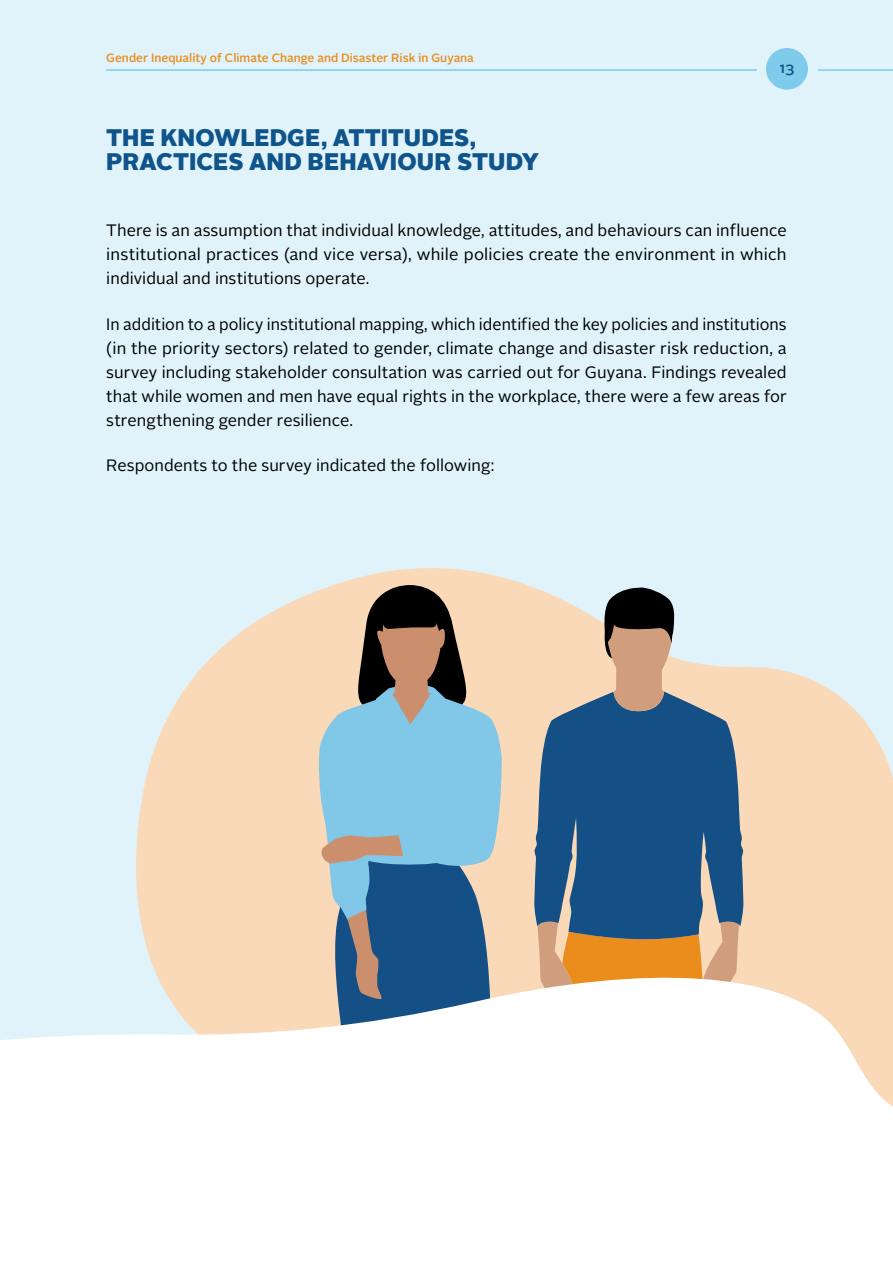
<style>
.page{position:relative;width:893px;height:1263px;background:#fff}
.page>*{position:absolute;margin:0;border:0;box-sizing:border-box;transform-origin:0 0}
.t1{font:900 24px/24px "Alright Sans";color:#0f548a}
.t2{font:16.5px/24px "Alright Sans";letter-spacing:.005em;color:#000;text-align:justify}
.t3{font:500 15px "Alright Sans";color:#0f548a}
.t4{font:500 12px "Alright Sans";color:#ea8d1c}
</style>
<div class="page">
<div style="left:0;top:0;width:893px;height:962px;background:#e0f2fa"></div>
<div style="left:766px;top:48px;width:42px;height:42px;background:#7ecbeb;border-radius:50%"></div>
<hr style="left:106px;top:69px;width:651px;height:2px;background:#7ecbeb">
<hr style="left:818px;top:69px;width:75px;height:2px;background:#7ecbeb">
<svg style="left:77px;top:552px;width:816px;height:410px;background:#efe3d3"></svg>
<div style="left:580px;top:942px;width:115px;height:20px;background:#ea8d1c"></div>
<svg style="left:695px;top:942px;width:44px;height:20px"></svg>
<svg style="left:538px;top:942px;width:42px;height:20px"></svg>
<svg style="left:534px;top:691px;width:209px;height:251px;background:#37638a"></svg>
<svg style="left:603px;top:587px;width:72px;height:125px;background:#8b7667"></svg>
<svg style="left:317px;top:585px;width:185px;height:377px;background:#88a0ab"></svg>
<svg style="left:0;top:962px;width:893px;height:145px"></svg>
<p class="t4" style="left:106px;top:50px;width:369px">Gender Inequality of Climate Change and Disaster Risk in Guyana</p>
<h1 class="t1" style="left:106px;top:125px;width:434px">THE KNOWLEDGE, ATTITUDES,<br>PRACTICES AND BEHAVIOUR STUDY</h1>
<p class="t3" style="left:780px;top:57px;width:16px">13</p>
<p class="t2" style="left:106px;top:219px;width:682px">There is an assumption that individual knowledge, attitudes, and behaviours can influence institutional practices (and vice versa), while policies create the environment in which individual and institutions operate.</p>
<p class="t2" style="left:106px;top:312px;width:682px">In addition to a policy institutional mapping, which identified the key policies and institutions (in the priority sectors) related to gender, climate change and disaster risk reduction, a survey including stakeholder consultation was carried out for Guyana. Findings revealed that while women and men have equal rights in the workplace, there were a few areas for strengthening gender resilience.</p>
<p class="t2" style="left:106px;top:453px;width:389px">Respondents to the survey indicated the following:</p>
</div>
